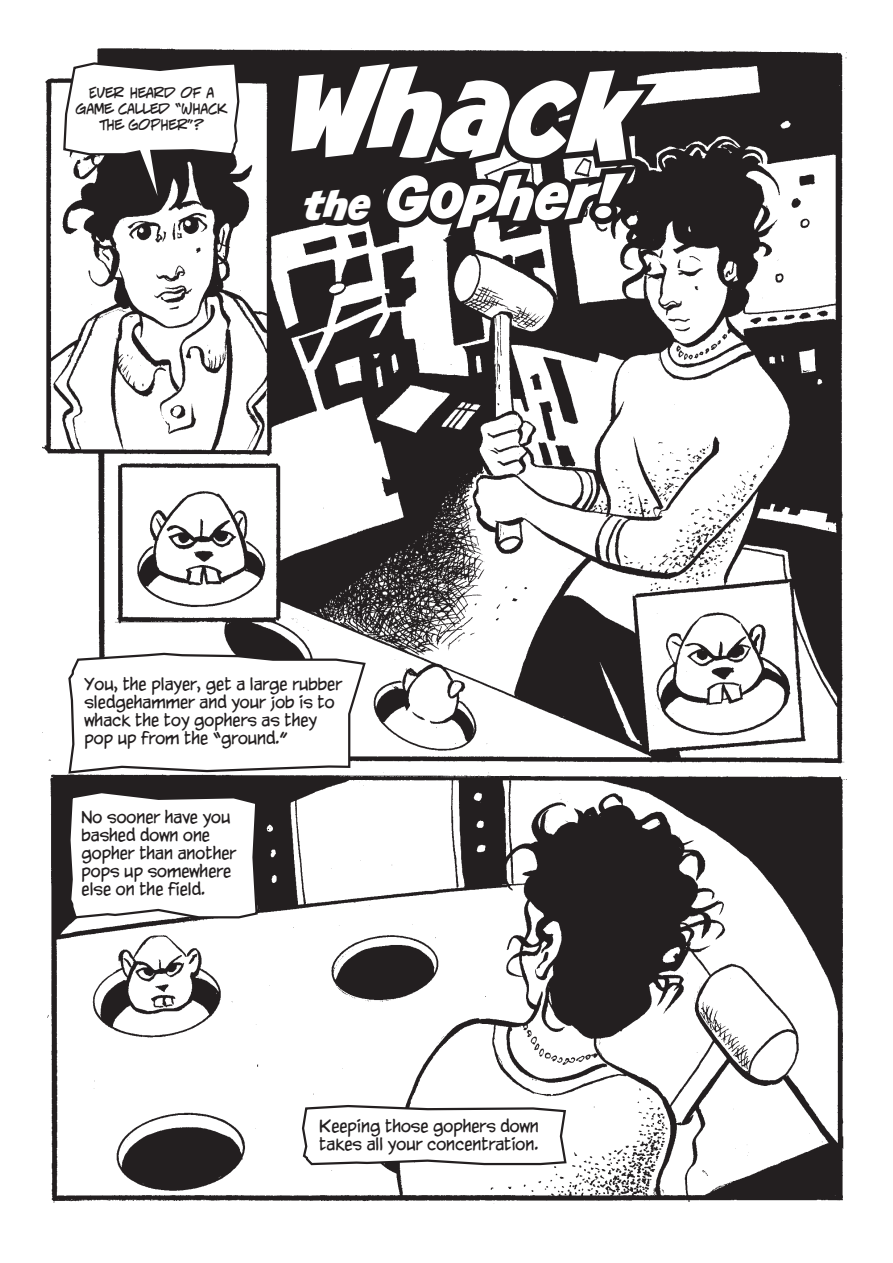
<style>
.page{position:relative;width:893px;height:1263px;background:#fff}
.page>*{position:absolute;margin:0;border:0;box-sizing:border-box;transform-origin:0 0}
.Comix_text{font:108px "CC Smash";color:#fff}
.Comix_text-2{font:54px "CC Smash";color:#fff}
.Comix_text-3{font:15px/18px "CC Yada Yada Yada Int";color:#231f20}
.Comix_Speech{font:13.5px/16.2px "CC Jeff Campbell";color:#231f20;text-align:center}
.s1{font-size:36px}
</style>
<div class="page">
<img style="left:43px;top:48px;width:804px;height:1156px">
<svg style="left:301px;top:1104px;width:267px;height:62px"></svg>
<svg style="left:67px;top:651px;width:300px;height:124px"></svg>
<svg style="left:67px;top:790px;width:192px;height:130px"></svg>
<svg style="left:278px;top:48px;width:383px;height:236px"></svg>
<svg style="left:62px;top:61px;width:179px;height:167px"></svg>
<p class="Comix_Speech" style="left:75px;top:85px;width:153px">Ever heard of a game called “Whack the Gopher”?</p>
<p class="Comix_text" style="left:288px;top:50px;width:349px">Whack</p>
<p class="Comix_text-2" style="left:303px;top:166px;width:318px"><span class="s1">the</span> Gopher!</p>
<p class="Comix_text-3" style="left:85px;top:676px;width:259px">You, the player, get a large rubber sledgehammer and your job is to whack the toy gophers as they pop up from the “ground.”</p>
<p class="Comix_text-3" style="left:82px;top:810px;width:156px">No sooner have you bashed down one gopher than another pops up somewhere else on the field.</p>
<p class="Comix_text-3" style="left:319px;top:1118px;width:221px">Keeping those gophers down takes all your concentration.</p>
</div>
